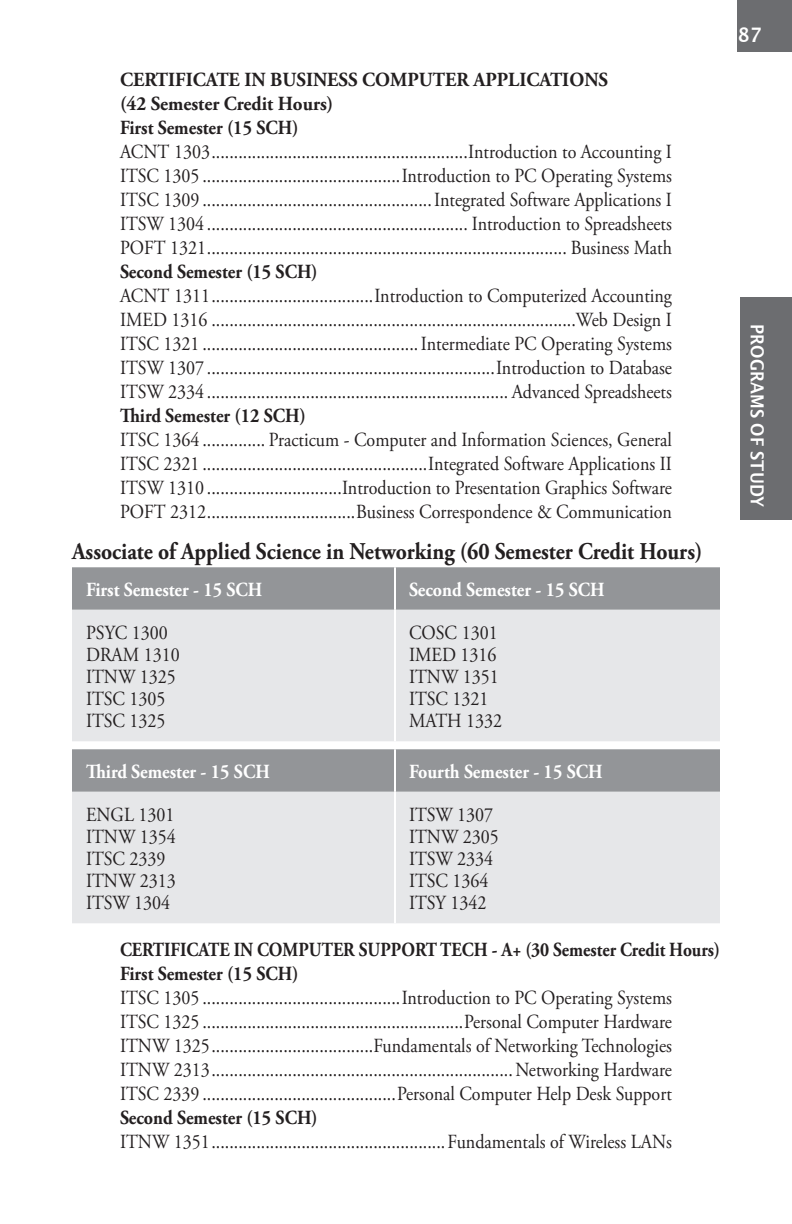
<style>
.page{position:relative;width:792px;height:1224px;background:#fff}
.page>*{position:absolute;margin:0;border:0;box-sizing:border-box;transform-origin:0 0}
.Subhead{font:700 24px "Adobe Garamond Pro";color:#231f20;scale:.9 1}
.Semesters{font:20px "Adobe Garamond Pro";color:#231f20;scale:.9 1}
.Main_Text{font:20px "Adobe Garamond Pro";color:#231f20;scale:.9 1}
.Semesters-2{font:700 20px "Adobe Garamond Pro";color:#231f20;scale:.9 1}
.Main_Text-2{font:700 20px "Adobe Garamond Pro";color:#fff;scale:.9 1}
.Semesters-3{font:700 20px "Adobe Garamond Pro";color:#231f20;scale:.95 1}
.Semesters-4{font:700 20px "Adobe Garamond Pro";color:#231f20;scale:.87 1}
.Main_Text-3{font:700 20px "Lucida Grande";color:#fff;scale:.9 1}
.Main_Text-4{font:700 18px "Lucida Grande";color:#fff;scale:.9 1}
</style>
<div class="page">
<div style="left:72px;top:567px;width:648px;height:43px;background:#939598"></div>
<div style="left:72px;top:610px;width:648px;height:131px;background:#e6e7e9"></div>
<hr style="left:394px;top:567px;width:2px;height:43px;background:#fff">
<hr style="left:394px;top:610px;width:2px;height:131px;background:#fff">
<div style="left:72px;top:749px;width:648px;height:43px;background:#939598"></div>
<div style="left:72px;top:792px;width:648px;height:131px;background:#e6e7e9"></div>
<hr style="left:394px;top:749px;width:2px;height:43px;background:#fff">
<hr style="left:394px;top:792px;width:2px;height:131px;background:#fff">
<div style="left:741px;top:297px;width:51px;height:223px;background:#6c6d70"></div>
<div style="left:738px;top:0;width:54px;height:52px;background:#6c6d70"></div>
<p class="Semesters-3" style="left:120px;top:69px;width:515px">CERTIFICATE IN BUSINESS COMPUTER APPLICATIONS</p>
<p class="Semesters-3" style="left:120px;top:93px;width:226px">(42 Semester Credit Hours)</p>
<p class="Semesters-2" style="left:120px;top:117px;width:200px">First Semester (15 SCH)</p>
<p class="Semesters" style="left:120px;top:140px;width:615px">ACNT 1303.........................................................Introduction to Accounting I</p>
<p class="Semesters" style="left:120px;top:164px;width:615px">ITSC 1305 ............................................Introduction to PC Operating Systems</p>
<p class="Semesters" style="left:120px;top:188px;width:615px">ITSC 1309 ...................................................Integrated Software Applications I</p>
<p class="Semesters" style="left:120px;top:212px;width:615px">ITSW 1304 .......................................................... Introduction to Spreadsheets</p>
<p class="Semesters" style="left:120px;top:236px;width:615px">POFT 1321................................................................................ Business Math</p>
<p class="Semesters-2" style="left:120px;top:261px;width:221px">Second Semester (15 SCH)</p>
<p class="Semesters" style="left:120px;top:284px;width:615px">ACNT 1311....................................Introduction to Computerized Accounting</p>
<p class="Semesters" style="left:120px;top:308px;width:615px">IMED 1316 .................................................................................Web Design I</p>
<p class="Semesters" style="left:120px;top:332px;width:615px">ITSC 1321 ................................................Intermediate PC Operating Systems</p>
<p class="Semesters" style="left:120px;top:356px;width:615px">ITSW 1307 ................................................................Introduction to Database</p>
<p class="Semesters" style="left:120px;top:380px;width:615px">ITSW 2334 ................................................................... Advanced Spreadsheets</p>
<p class="Semesters-2" style="left:120px;top:405px;width:208px">Third Semester (12 SCH)</p>
<p class="Semesters" style="left:120px;top:428px;width:615px">ITSC 1364 .............. Practicum - Computer and Information Sciences, General</p>
<p class="Semesters" style="left:120px;top:452px;width:615px">ITSC 2321 ..................................................Integrated Software Applications II</p>
<p class="Semesters" style="left:120px;top:476px;width:615px">ITSW 1310 ..............................Introduction to Presentation Graphics Software</p>
<p class="Semesters" style="left:120px;top:500px;width:615px">POFT 2312.................................Business Correspondence &amp; Communication</p>
<p class="Subhead" style="left:72px;top:538px;width:702px">Associate of Applied Science in Networking (60 Semester Credit Hours)</p>
<p class="Main_Text-2" style="left:86px;top:578px;width:198px">First Semester - 15 SCH</p>
<p class="Main_Text-2" style="left:409px;top:578px;width:219px">Second Semester - 15 SCH</p>
<p class="Main_Text" style="left:86px;top:621px;width:92px">PSYC 1300</p>
<p class="Main_Text" style="left:86px;top:643px;width:106px">DRAM 1310</p>
<p class="Main_Text" style="left:86px;top:665px;width:101px">ITNW 1325</p>
<p class="Main_Text" style="left:86px;top:687px;width:90px">ITSC 1305</p>
<p class="Main_Text" style="left:86px;top:709px;width:90px">ITSC 1325</p>
<p class="Main_Text" style="left:409px;top:621px;width:100px">COSC 1301</p>
<p class="Main_Text" style="left:409px;top:643px;width:99px">IMED 1316</p>
<p class="Main_Text" style="left:409px;top:665px;width:101px">ITNW 1351</p>
<p class="Main_Text" style="left:409px;top:687px;width:90px">ITSC 1321</p>
<p class="Main_Text" style="left:409px;top:709px;width:105px">MATH 1332</p>
<p class="Main_Text-2" style="left:86px;top:760px;width:206px">Third Semester - 15 SCH</p>
<p class="Main_Text-2" style="left:409px;top:760px;width:217px">Fourth Semester - 15 SCH</p>
<p class="Main_Text" style="left:86px;top:803px;width:100px">ENGL 1301</p>
<p class="Main_Text" style="left:86px;top:825px;width:101px">ITNW 1354</p>
<p class="Main_Text" style="left:86px;top:847px;width:90px">ITSC 2339</p>
<p class="Main_Text" style="left:86px;top:869px;width:101px">ITNW 2313</p>
<p class="Main_Text" style="left:86px;top:891px;width:95px">ITSW 1304</p>
<p class="Main_Text" style="left:409px;top:803px;width:95px">ITSW 1307</p>
<p class="Main_Text" style="left:409px;top:825px;width:101px">ITNW 2305</p>
<p class="Main_Text" style="left:409px;top:847px;width:95px">ITSW 2334</p>
<p class="Main_Text" style="left:409px;top:869px;width:90px">ITSC 1364</p>
<p class="Main_Text" style="left:409px;top:891px;width:87px">ITSY 1342</p>
<p class="Semesters-4" style="left:120px;top:938px;width:691px">CERTIFICATE IN COMPUTER SUPPORT TECH - A+ (30 Semester Credit Hours)</p>
<p class="Semesters-2" style="left:120px;top:962px;width:200px">First Semester (15 SCH)</p>
<p class="Semesters" style="left:120px;top:986px;width:615px">ITSC 1305 ............................................Introduction to PC Operating Systems</p>
<p class="Semesters" style="left:120px;top:1010px;width:615px">ITSC 1325 ..........................................................Personal Computer Hardware</p>
<p class="Semesters" style="left:120px;top:1034px;width:615px">ITNW 1325....................................Fundamentals of Networking Technologies</p>
<p class="Semesters" style="left:120px;top:1058px;width:615px">ITNW 2313...................................................................Networking Hardware</p>
<p class="Semesters" style="left:120px;top:1082px;width:615px">ITSC 2339 ...........................................Personal Computer Help Desk Support</p>
<p class="Semesters-2" style="left:120px;top:1106px;width:221px">Second Semester (15 SCH)</p>
<p class="Semesters" style="left:120px;top:1130px;width:615px">ITNW 1351....................................................Fundamentals of Wireless LANs</p>
<p class="Main_Text-3" style="left:738px;top:18px;width:28px">87</p>
<p class="Main_Text-4" style="left:772px;top:324px;width:205px;rotate:90deg">PROGRAMS OF STUDY</p>
</div>
